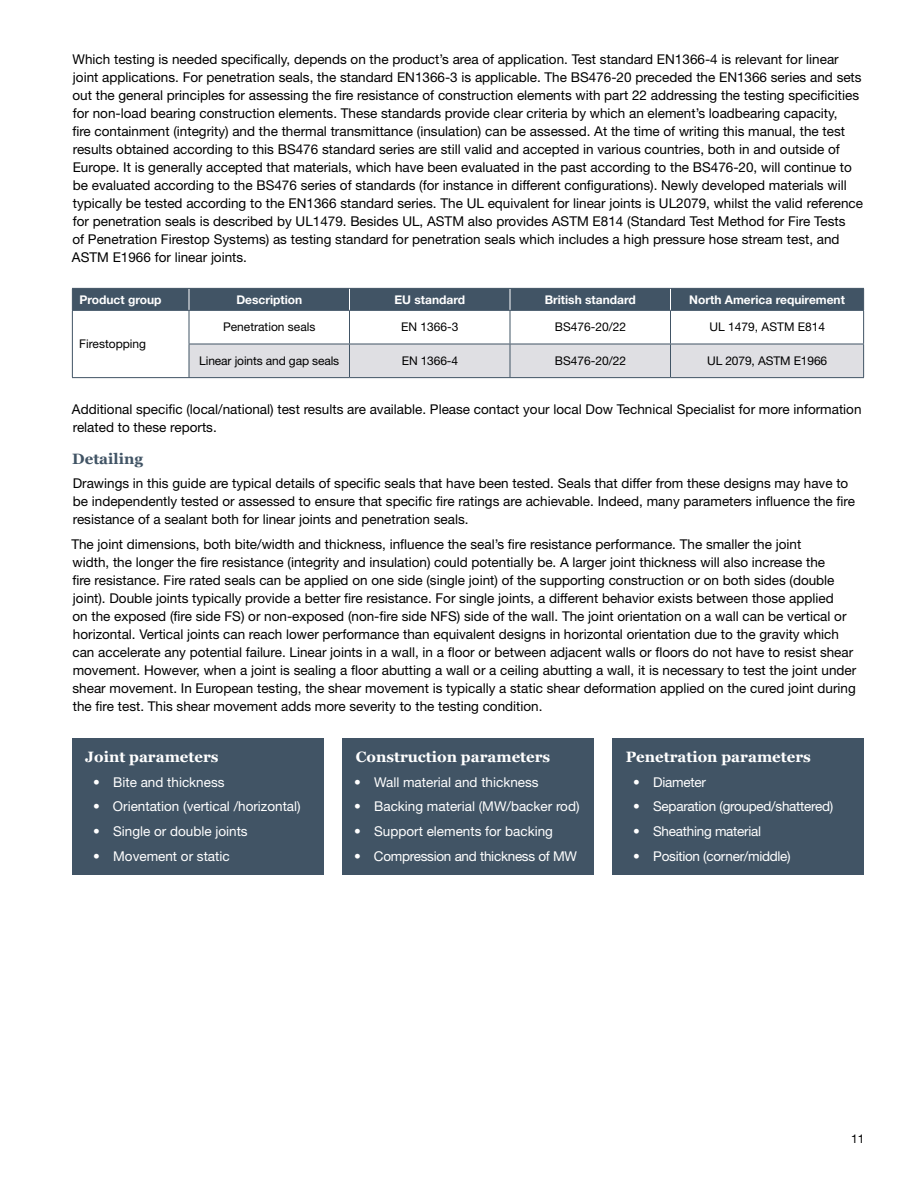
<style>
.page{position:relative;width:918px;height:1188px;background:#fff}
.page>*{position:absolute;margin:0;border:0;box-sizing:border-box;transform-origin:0 0}
.t1{font:700 15px "Georgia";color:#fff}
.t2{font:700 15px "Georgia";color:#415465}
.t3{font:13.5px/18px "Helvetica Neue LT Std";color:#000}
.t4{font:13.5px "Helvetica Neue LT Std";color:#fff}
.t5{font:13.5px "Helvetica Neue LT Std";letter-spacing:-.02em;color:#fff}
.t6{font:12px "Helvetica Neue LT Std";color:#000}
.t7{font:700 12px "Helvetica Neue LT Std";color:#fff}
</style>
<div class="page">
<svg style="left:188px;top:311px;width:675px;height:66px"></svg>
<div style="left:190px;top:345px;width:673px;height:32px;background:#dfdfe3"></div>
<hr style="left:72px;top:310px;width:117px;height:1px;background:#415465">
<hr style="left:72px;top:311px;width:1px;height:33px;background:#415465">
<hr style="left:189px;top:310px;width:161px;height:1px;background:#415465">
<hr style="left:189px;top:311px;width:1px;height:33px;background:#415465">
<hr style="left:350px;top:310px;width:160px;height:1px;background:#415465">
<hr style="left:349px;top:311px;width:1px;height:33px;background:#415465">
<hr style="left:510px;top:310px;width:160px;height:1px;background:#415465">
<hr style="left:510px;top:311px;width:1px;height:33px;background:#415465">
<hr style="left:670px;top:310px;width:194px;height:1px;background:#415465">
<hr style="left:670px;top:311px;width:1px;height:33px;background:#415465">
<hr style="left:863px;top:311px;width:1px;height:33px;background:#415465">
<hr style="left:72px;top:344px;width:1px;height:33px;background:#415465">
<hr style="left:189px;top:344px;width:161px;height:1px;background:#415465">
<hr style="left:189px;top:344px;width:1px;height:33px;background:#415465">
<hr style="left:350px;top:344px;width:160px;height:1px;background:#415465">
<hr style="left:349px;top:344px;width:1px;height:33px;background:#415465">
<hr style="left:510px;top:344px;width:160px;height:1px;background:#415465">
<hr style="left:510px;top:344px;width:1px;height:33px;background:#415465">
<hr style="left:670px;top:344px;width:194px;height:1px;background:#415465">
<hr style="left:670px;top:344px;width:1px;height:33px;background:#415465">
<hr style="left:863px;top:344px;width:1px;height:33px;background:#415465">
<hr style="left:72px;top:377px;width:117px;height:1px;background:#415465">
<hr style="left:189px;top:377px;width:161px;height:1px;background:#415465">
<hr style="left:350px;top:377px;width:160px;height:1px;background:#415465">
<hr style="left:510px;top:377px;width:160px;height:1px;background:#415465">
<hr style="left:670px;top:377px;width:194px;height:1px;background:#415465">
<div style="left:72px;top:288px;width:792px;height:22px;background:#415465"></div>
<div style="left:72px;top:738px;width:252px;height:136px;background:#415465"></div>
<div style="left:342px;top:738px;width:252px;height:136px;background:#415465"></div>
<div style="left:612px;top:738px;width:252px;height:136px;background:#415465"></div>
<p class="t3" style="left:72px;top:50px;width:793px">Which testing is needed specifically, depends on the product’s area of application. Test standard EN1366-4 is relevant for linear joint applications. For penetration seals, the standard EN1366-3 is applicable. The BS476-20 preceded the EN1366 series and sets out the general principles for assessing the fire resistance of construction elements with part 22 addressing the testing specificities for non-load bearing construction elements. These standards provide clear criteria by which an element’s loadbearing capacity,<br>fire containment (integrity) and the thermal transmittance (insulation) can be assessed. At the time of writing this manual, the test results obtained according to this BS476 standard series are still valid and accepted in various countries, both in and outside of Europe. It is generally accepted that materials, which have been evaluated in the past according to the BS476-20, will continue to be evaluated according to the BS476 series of standards (for instance in different configurations). Newly developed materials will typically be tested according to the EN1366 standard series. The UL equivalent for linear joints is UL2079, whilst the valid reference for penetration seals is described by UL1479. Besides UL, ASTM also provides ASTM E814 (Standard Test Method for Fire Tests<br>of Penetration Firestop Systems) as testing standard for penetration seals which includes a high pressure hose stream test, and ASTM E1966 for linear joints.</p>
<p class="t7" style="left:79px;top:292px;width:84px">Product group</p>
<p class="t7" style="left:236px;top:292px;width:67px">Description</p>
<p class="t7" style="left:394px;top:292px;width:72px">EU standard</p>
<p class="t7" style="left:545px;top:292px;width:93px">British standard</p>
<p class="t7" style="left:689px;top:292px;width:157px">North America requirement</p>
<p class="t6" style="left:79px;top:337px;width:68px">Firestopping</p>
<p class="t6" style="left:223px;top:320px;width:94px">Penetration seals</p>
<p class="t6" style="left:401px;top:320px;width:59px">EN 1366-3</p>
<p class="t6" style="left:555px;top:320px;width:73px">BS476-20/22</p>
<p class="t6" style="left:710px;top:320px;width:117px">UL 1479, ASTM E814</p>
<p class="t6" style="left:199px;top:354px;width:142px">Linear joints and gap seals</p>
<p class="t6" style="left:402px;top:354px;width:58px">EN 1366-4</p>
<p class="t6" style="left:555px;top:354px;width:73px">BS476-20/22</p>
<p class="t6" style="left:707px;top:354px;width:122px">UL 2079, ASTM E1966</p>
<p class="t3" style="left:72px;top:400px;width:791px">Additional specific (local/national) test results are available. Please contact your local Dow Technical Specialist for more information related to these reports.</p>
<p class="t2" style="left:72px;top:449px;width:72px">Detailing</p>
<p class="t3" style="left:73px;top:474px;width:784px">Drawings in this guide are typical details of specific seals that have been tested. Seals that differ from these designs may have to be independently tested or assessed to ensure that specific fire ratings are achievable. Indeed, many parameters influence the fire resistance of a sealant both for linear joints and penetration seals.</p>
<p class="t3" style="left:71px;top:535px;width:786px">The joint dimensions, both bite/width and thickness, influence the seal’s fire resistance performance. The smaller the joint<br>width, the longer the fire resistance (integrity and insulation) could potentially be. A larger joint thickness will also increase the<br>fire resistance. Fire rated seals can be applied on one side (single joint) of the supporting construction or on both sides (double joint). Double joints typically provide a better fire resistance. For single joints, a different behavior exists between those applied<br>on the exposed (fire side FS) or non-exposed (non-fire side NFS) side of the wall. The joint orientation on a wall can be vertical or horizontal. Vertical joints can reach lower performance than equivalent designs in horizontal orientation due to the gravity which can accelerate any potential failure. Linear joints in a wall, in a floor or between adjacent walls or floors do not have to resist shear movement. However, when a joint is sealing a floor abutting a wall or a ceiling abutting a wall, it is necessary to test the joint under shear movement. In European testing, the shear movement is typically a static shear deformation applied on the cured joint during the fire test. This shear movement adds more severity to the testing condition.</p>
<p class="t1" style="left:85px;top:747px;width:135px">Joint parameters</p>
<p class="t4" style="left:93px;top:774px;width:133px">• Bite and thickness</p>
<p class="t4" style="left:93px;top:799px;width:209px">• Orientation (vertical /horizontal)</p>
<p class="t4" style="left:93px;top:823px;width:156px">• Single or double joints</p>
<p class="t4" style="left:93px;top:848px;width:138px">• Movement or static</p>
<p class="t1" style="left:356px;top:747px;width:196px">Construction parameters</p>
<p class="t4" style="left:354px;top:774px;width:186px">• Wall material and thickness</p>
<p class="t4" style="left:354px;top:799px;width:227px">• Backing material (MW/backer rod)</p>
<p class="t4" style="left:354px;top:823px;width:200px">• Support elements for backing</p>
<p class="t5" style="left:354px;top:848px;width:224px">• Compression and thickness of MW</p>
<p class="t1" style="left:626px;top:747px;width:187px">Penetration parameters</p>
<p class="t5" style="left:633px;top:774px;width:74px">• Diameter</p>
<p class="t5" style="left:633px;top:799px;width:202px">• Separation (grouped/shattered)</p>
<p class="t5" style="left:633px;top:823px;width:129px">• Sheathing material</p>
<p class="t5" style="left:633px;top:848px;width:159px">• Position (corner/middle)</p>
<p class="t6" style="left:851px;top:1131px;width:15px">11</p>
</div>
